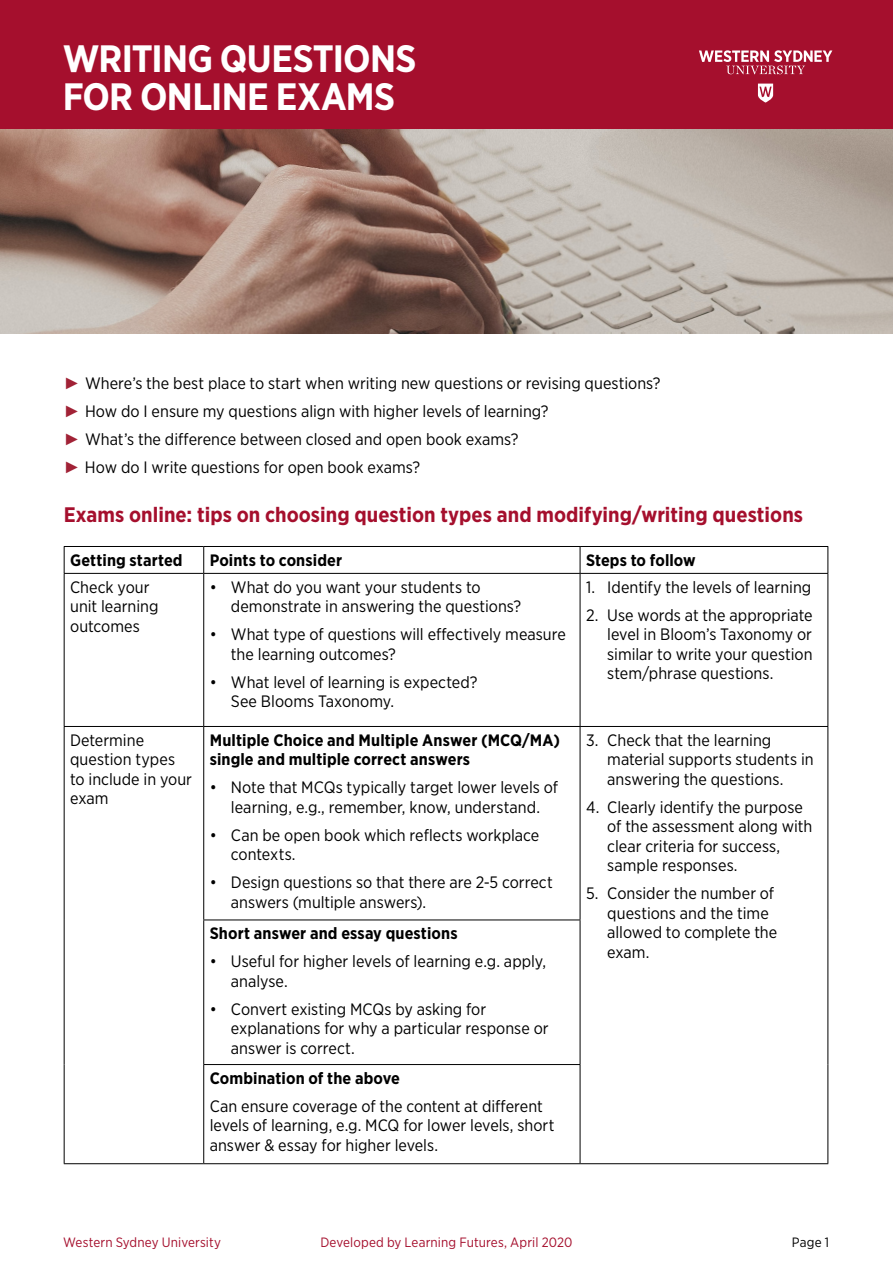
<style>
.page{position:relative;width:893px;height:1263px;background:#fff}
.page>*{position:absolute;margin:0;border:0;box-sizing:border-box;transform-origin:0 0}
.t1{font:700 38.1px/38.1px "Gotham Narrow";letter-spacing:-.02em;color:#fff}
.t2{font:700 21px "Gotham Narrow";color:#a50f2d}
.t3{font:16.5px/19.5px "Gotham Narrow";color:#000}
.t4{font:700 16.5px/19.5px "Gotham Narrow";letter-spacing:.005em;color:#000}
.t5{font:13.5px "Gotham Narrow";letter-spacing:.01em;color:#a50f2d}
.t6{font:13.5px "Gotham Narrow";color:#000}
.s1{font-family:"Arial";color:#a12236}
</style>
<div class="page">
<div style="left:0;top:0;width:893px;height:130px;background:#a50f2d"></div>
<img style="left:0;top:130px;width:893px;height:204px">
<svg style="left:699px;top:50px;width:133px;height:24px"></svg>
<svg style="left:758px;top:84px;width:15px;height:19px"></svg>
<hr style="left:64px;top:546px;width:140px;height:1px;background:#000">
<svg style="left:64px;top:547px;width:1px;height:26px"></svg>
<hr style="left:64px;top:573px;width:140px;height:1px;background:#000">
<hr style="left:580px;top:546px;width:248px;height:1px;background:#000">
<svg style="left:827px;top:547px;width:1px;height:26px"></svg>
<hr style="left:580px;top:573px;width:248px;height:1px;background:#000">
<hr style="left:204px;top:546px;width:376px;height:1px;background:#000">
<svg style="left:203px;top:547px;width:1px;height:26px"></svg>
<svg style="left:580px;top:547px;width:1px;height:26px"></svg>
<hr style="left:204px;top:573px;width:376px;height:1px;background:#000">
<hr style="left:64px;top:574px;width:1px;height:152px;background:#000">
<hr style="left:203px;top:574px;width:1px;height:152px;background:#000">
<hr style="left:580px;top:574px;width:1px;height:152px;background:#000">
<hr style="left:827px;top:574px;width:1px;height:152px;background:#000">
<hr style="left:64px;top:726px;width:140px;height:1px;background:#000">
<hr style="left:64px;top:727px;width:1px;height:193px;background:#000">
<hr style="left:204px;top:726px;width:376px;height:1px;background:#000">
<hr style="left:203px;top:727px;width:1px;height:192px;background:#000">
<hr style="left:580px;top:726px;width:248px;height:1px;background:#000">
<hr style="left:580px;top:727px;width:1px;height:192px;background:#000">
<hr style="left:827px;top:727px;width:1px;height:193px;background:#000">
<hr style="left:64px;top:920px;width:1px;height:144px;background:#000">
<hr style="left:203px;top:919px;width:377px;height:1px;background:#000">
<hr style="left:203px;top:920px;width:1px;height:144px;background:#000">
<hr style="left:580px;top:920px;width:1px;height:144px;background:#000">
<hr style="left:827px;top:920px;width:1px;height:144px;background:#000">
<hr style="left:64px;top:1064px;width:1px;height:99px;background:#000">
<hr style="left:203px;top:1064px;width:377px;height:1px;background:#000">
<hr style="left:203px;top:1065px;width:1px;height:98px;background:#000">
<hr style="left:580px;top:1065px;width:1px;height:98px;background:#000">
<hr style="left:827px;top:1064px;width:1px;height:99px;background:#000">
<hr style="left:64px;top:1163px;width:140px;height:1px;background:#000">
<hr style="left:204px;top:1163px;width:376px;height:1px;background:#000">
<hr style="left:580px;top:1163px;width:248px;height:1px;background:#000">
<h1 class="t1" style="left:63px;top:39px;width:355px">WRITING QUESTIONS<br>FOR ONLINE EXAMS</h1>
<p class="t3" style="left:64px;top:369px;width:598px;line-height:28px"><span class="s1">►</span> Where’s the best place to start when writing new questions or revising questions? <span class="s1">►</span> How do I ensure my questions align with higher levels of learning?<br><span class="s1">►</span> What’s the difference between closed and open book exams?<br><span class="s1">►</span> How do I write questions for open book exams?</p>
<p class="t2" style="left:64px;top:501px;width:741px">Exams online: tips on choosing question types and modifying/writing questions</p>
<p class="t4" style="left:70px;top:550px;width:114px">Getting started</p>
<p class="t4" style="left:210px;top:550px;width:134px">Points to consider</p>
<p class="t4" style="left:586px;top:550px;width:111px">Steps to follow</p>
<p class="t3" style="left:70px;top:577px;width:90px">Check your unit learning outcomes</p>
<p class="t3" style="left:231px;top:577px;width:292px;text-indent:-21px">• What do you want your students to demonstrate in answering the questions?</p>
<p class="t3" style="left:231px;top:624px;width:336px;text-indent:-21px">• What type of questions will effectively measure the learning outcomes?</p>
<p class="t3" style="left:231px;top:672px;width:248px;text-indent:-21px">• What level of learning is expected?<br>See Blooms Taxonomy.</p>
<p class="t3" style="left:586px;top:577px;width:227px">1. Identify the levels of learning</p>
<p class="t3" style="left:607px;top:605px;width:207px;text-align:justify;text-indent:-21px">2. Use words at the appropriate level in Bloom’s Taxonomy or similar to write your question stem/phrase questions.</p>
<p class="t3" style="left:70px;top:730px;width:123px">Determine question types to include in your exam</p>
<p class="t4" style="left:210px;top:730px;width:352px">Multiple Choice and Multiple Answer (MCQ/MA) single and multiple correct answers</p>
<p class="t3" style="left:210px;top:777px;width:350px;text-align:center">• Note that MCQs typically target lower levels of learning, e.g., remember, know, understand.</p>
<p class="t3" style="left:231px;top:825px;width:310px;text-indent:-21px">• Can be open book which reflects workplace contexts.</p>
<p class="t3" style="left:231px;top:872px;width:323px;text-indent:-21px">• Design questions so that there are 2-5 correct answers (multiple answers).</p>
<p class="t4" style="left:210px;top:923px;width:249px">Short answer and essay questions</p>
<p class="t3" style="left:231px;top:951px;width:317px;text-indent:-21px">• Useful for higher levels of learning e.g. apply, analyse.</p>
<p class="t3" style="left:231px;top:999px;width:319px;text-indent:-21px">• Convert existing MCQs by asking for explanations for why a particular response or answer is correct.</p>
<p class="t4" style="left:210px;top:1068px;width:192px">Combination of the above</p>
<p class="t3" style="left:210px;top:1096px;width:346px">Can ensure coverage of the content at different levels of learning, e.g. MCQ for lower levels, short answer &amp; essay for higher levels.</p>
<p class="t3" style="left:607px;top:730px;width:208px;text-indent:-21px">3. Check that the learning material supports students in answering the questions.</p>
<p class="t3" style="left:607px;top:797px;width:206px;text-indent:-21px">4. Clearly identify the purpose of the assessment along with clear criteria for success, sample responses.</p>
<p class="t3" style="left:607px;top:883px;width:172px;text-indent:-21px">5. Consider the number of questions and the time allowed to complete the exam.</p>
<p class="t5" style="left:63px;top:1234px;width:159px">Western Sydney University</p>
<p class="t5" style="left:320px;top:1234px;width:254px">Developed by Learning Futures, April 2020</p>
<p class="t6" style="left:792px;top:1234px;width:39px">Page 1</p>
</div>
